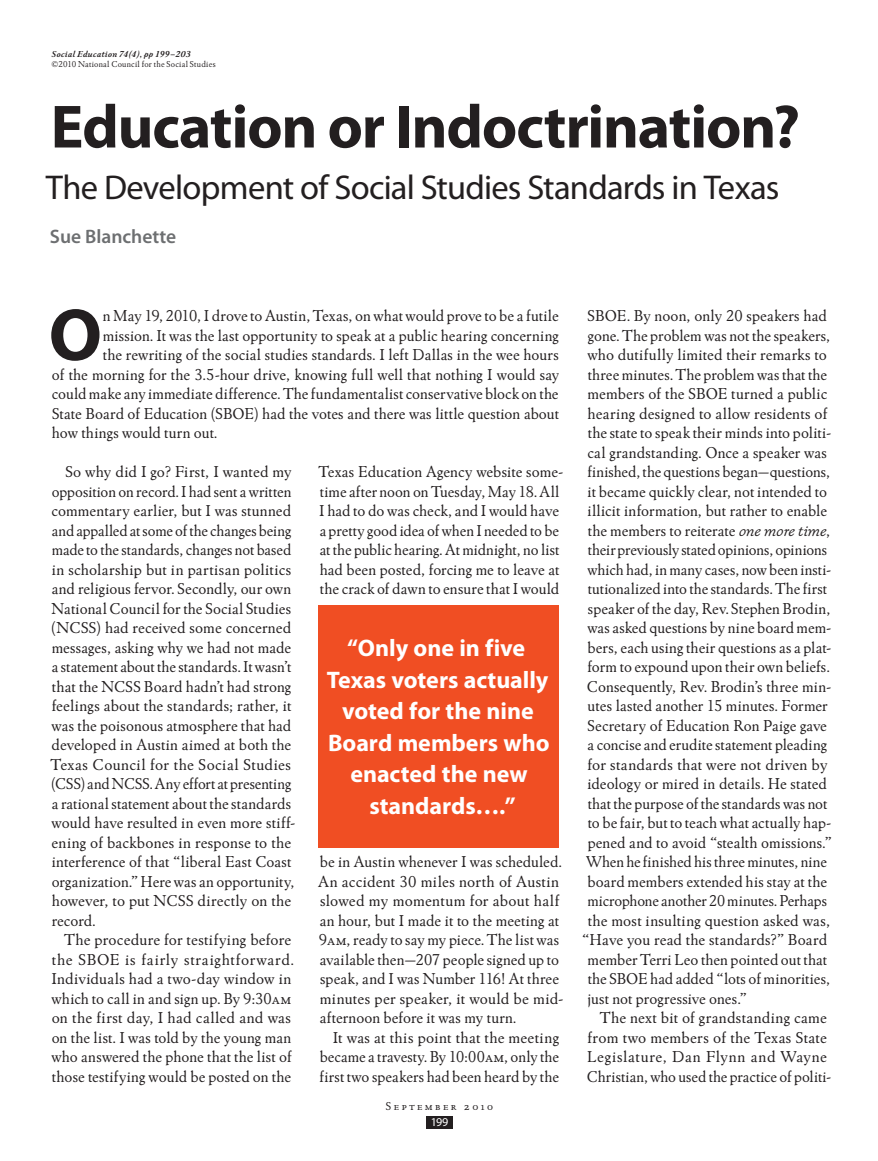
<style>
.page{position:relative;width:878px;height:1161px;background:#fff}
.page>*{position:absolute;margin:0;border:0;box-sizing:border-box;transform-origin:0 0}
.t1{font:700 74.4px "Myriad Pro";color:#231f20}
.t2{font:700 61.5px "Myriad Pro";letter-spacing:-.02em;color:#231f20}
.t3{font:34.5px "Myriad Pro";letter-spacing:-.025em;color:#231f20}
.t4{font:700 24px/31.5px "Myriad Pro";letter-spacing:-.005em;color:#fff;text-align:center}
.t5{font:600 19.5px "Myriad Pro";color:#6d6f71}
.t6{font:16.5px/19.5px "Winchester New ITC";letter-spacing:.005em;color:#231f20}
.t7{font:16.5px "Winchester New ITC";letter-spacing:.035em;color:#231f20}
.t8{font:12px "Winchester New ITC Book SC";letter-spacing:.205em;color:#231f20}
.t9{font:12px "Myriad Pro";color:#fff}
.t10{font:9px "Winchester New ITC";letter-spacing:.025em;color:#231f20}
.t11{font:italic 700 9px "Winchester New ITC";letter-spacing:.025em;color:#231f20}
.s1{font-family:"Winchester New ITC Book SC"}
.s2{font-style:italic}
</style>
<div class="page">
<div style="left:426px;top:1117px;width:26px;height:12px;background:#231f20"></div>
<div style="left:318px;top:605px;width:241px;height:242px;background:#f04e23"></div>
<p class="t11" style="left:52px;top:48px;width:141px">Social Education 74(4), pp 199–203</p>
<p class="t10" style="left:51px;top:59px;width:166px">©2010 National Council for the Social Studies</p>
<h2 class="t2" style="left:51px;top:92px;width:751px">Education or Indoctrination?</h2>
<h3 class="t3" style="left:46px;top:169px;width:735px">The Development of Social Studies Standards in Texas</h3>
<p class="t5" style="left:50px;top:224px;width:128px">Sue Blanchette</p>
<h1 class="t1" style="left:49px;top:293px;width:55px">O</h1>
<p class="t6" style="left:103px;top:306px;width:457px">n May 19, 2010, I drove to Austin, Texas, on what would prove to be a futile</p>
<p class="t6" style="left:103px;top:325px;width:458px">mission. It was the last opportunity to speak at a public hearing concerning</p>
<p class="t6" style="left:103px;top:345px;width:457px">the rewriting of the social studies standards. I left Dallas in the wee hours</p>
<p class="t6" style="left:52px;top:364px;width:509px">of the morning for the 3.5-hour drive, knowing full well that nothing I would say</p>
<p class="t6" style="left:52px;top:384px;width:508px">could make any immediate difference. The fundamentalist conservative block on the</p>
<p class="t6" style="left:52px;top:403px;width:508px">State Board of Education (SBOE) had the votes and there was little question about</p>
<p class="t6" style="left:52px;top:423px;width:167px">how things would turn out.</p>
<p class="t6" style="left:51px;top:462px;width:246px;text-indent:15px">So why did I go? First, I wanted my opposition on record. I had sent a written commentary earlier, but I was stunned and appalled at some of the changes being made to the standards, changes not based in scholarship but in partisan politics and religious fervor. Secondly, our own National Council for the Social Studies (NCSS) had received some concerned messages, asking why we had not made a statement about the standards. It wasn’t that the NCSS Board hadn’t had strong feelings about the standards; rather, it was the poisonous atmosphere that had developed in Austin aimed at both the Texas Council for the Social Studies (CSS) and NCSS. Any effort at presenting a rational statement about the standards would have resulted in even more stiff&shy;ening of backbones in response to the interference of that “liberal East Coast organization.” Here was an opportunity, however, to put NCSS directly on the record.</p>
<p class="t6" style="left:51px;top:930px;width:244px;text-indent:13px">The procedure for testifying before the SBOE is fairly straightforward.<br>Individuals had a two-day window in which to call in and sign up. By 9:30<span class="s1">am </span>on the first day, I had called and was on the list. I was told by the young man who answered the phone that the list of those testifying would be posted on the</p>
<p class="t6" style="left:318px;top:462px;width:246px">Texas Education Agency website some&shy;time after noon on Tuesday, May 18. All I had to do was check, and I would have a pretty good idea of when I needed to be at the public hearing. At midnight, no list had been posted, forcing me to leave at the crack of dawn to ensure that I would</p>
<h3 class="t4" style="left:327px;top:633px;width:224px">“Only one in five<br>Texas voters actually voted for the nine<br>Board members who enacted the new standards….”</h3>
<p class="t6" style="left:318px;top:852px;width:247px">be in Austin whenever I was scheduled.<br>An accident 30 miles north of Austin slowed my momentum for about half an hour, but I made it to the meeting at 9<span class="s1">am</span>, ready to say my piece. The list was available then—207 people signed up to speak, and I was Number 116! At three minutes per speaker, it would be mid&shy;afternoon before it was my turn.</p>
<p class="t6" style="left:319px;top:1027px;width:241px;text-align:justify;text-indent:13px">It was at this point that the meeting became a travesty. By 10:00<span class="s1">am</span>, only the first two speakers had been heard by the</p>
<p class="t8" style="left:385px;top:1098px;width:109px">September 2010</p>
<p class="t9" style="left:431px;top:1116px;width:19px">199</p>
<p class="t6" style="left:587px;top:306px;width:241px">SBOE. By noon, only 20 speakers had</p>
<p class="t6" style="left:587px;top:325px;width:244px">gone. The problem was not the speakers,</p>
<p class="t6" style="left:587px;top:345px;width:241px">who dutifully limited their remarks to</p>
<p class="t6" style="left:587px;top:364px;width:241px">three minutes. The problem was that the</p>
<p class="t6" style="left:587px;top:384px;width:241px">members of the SBOE turned a public</p>
<p class="t6" style="left:587px;top:403px;width:241px">hearing designed to allow residents of</p>
<p class="t6" style="left:587px;top:423px;width:245px">the state to speak their minds into politi-</p>
<p class="t6" style="left:587px;top:442px;width:241px">cal grandstanding. Once a speaker was</p>
<p class="t6" style="left:587px;top:462px;width:244px">finished, the questions began—questions,</p>
<p class="t6" style="left:587px;top:481px;width:241px">it became quickly clear, not intended to</p>
<p class="t6" style="left:587px;top:501px;width:241px">illicit information, but rather to enable</p>
<p class="t6" style="left:587px;top:520px;width:244px">the members to reiterate <span class="s2">one more time</span>,</p>
<p class="t6" style="left:587px;top:540px;width:241px">their previously stated opinions, opinions</p>
<p class="t6" style="left:587px;top:559px;width:245px">which had, in many cases, now been insti-</p>
<p class="t6" style="left:587px;top:579px;width:241px">tutionalized into the standards. The first</p>
<p class="t6" style="left:588px;top:598px;width:244px">speaker of the day, Rev. Stephen Brodin,</p>
<p class="t6" style="left:587px;top:618px;width:245px">was asked questions by nine board mem-</p>
<p class="t6" style="left:587px;top:637px;width:245px">bers, each using their questions as a plat-</p>
<p class="t6" style="left:587px;top:657px;width:244px">form to expound upon their own beliefs.</p>
<p class="t6" style="left:587px;top:676px;width:246px">Consequently, Rev. Brodin’s three min-</p>
<p class="t6" style="left:587px;top:696px;width:242px">utes lasted another 15 minutes. Former</p>
<p class="t6" style="left:587px;top:715px;width:241px">Secretary of Education Ron Paige gave</p>
<p class="t6" style="left:587px;top:735px;width:241px">a concise and erudite statement pleading</p>
<p class="t6" style="left:587px;top:754px;width:241px">for standards that were not driven by</p>
<p class="t6" style="left:587px;top:774px;width:241px">ideology or mired in details. He stated</p>
<p class="t6" style="left:587px;top:793px;width:241px">that the purpose of the standards was not</p>
<p class="t6" style="left:587px;top:813px;width:245px">to be fair, but to teach what actually hap-</p>
<p class="t6" style="left:587px;top:832px;width:245px">pened and to avoid “stealth omissions.”</p>
<p class="t6" style="left:586px;top:852px;width:242px">When he finished his three minutes, nine</p>
<p class="t6" style="left:587px;top:871px;width:241px">board members extended his stay at the</p>
<p class="t6" style="left:587px;top:891px;width:241px">microphone another 20 minutes. Perhaps</p>
<p class="t6" style="left:587px;top:910px;width:244px">the most insulting question asked was,</p>
<p class="t6" style="left:582px;top:930px;width:246px">“Have you read the standards?” Board</p>
<p class="t6" style="left:587px;top:949px;width:241px">member Terri Leo then pointed out that</p>
<p class="t6" style="left:587px;top:969px;width:244px">the SBOE had added “lots of minorities,</p>
<p class="t6" style="left:587px;top:988px;width:160px">just not progressive ones.”</p>
<p class="t6" style="left:600px;top:1008px;width:228px">The next bit of grandstanding came</p>
<p class="t6" style="left:587px;top:1027px;width:241px">from two members of the Texas State</p>
<p class="t7" style="left:587px;top:1047px;width:241px">Legislature, Dan Flynn and Wayne</p>
<p class="t6" style="left:587px;top:1066px;width:246px">Christian, who used the practice of politi-</p>
</div>
